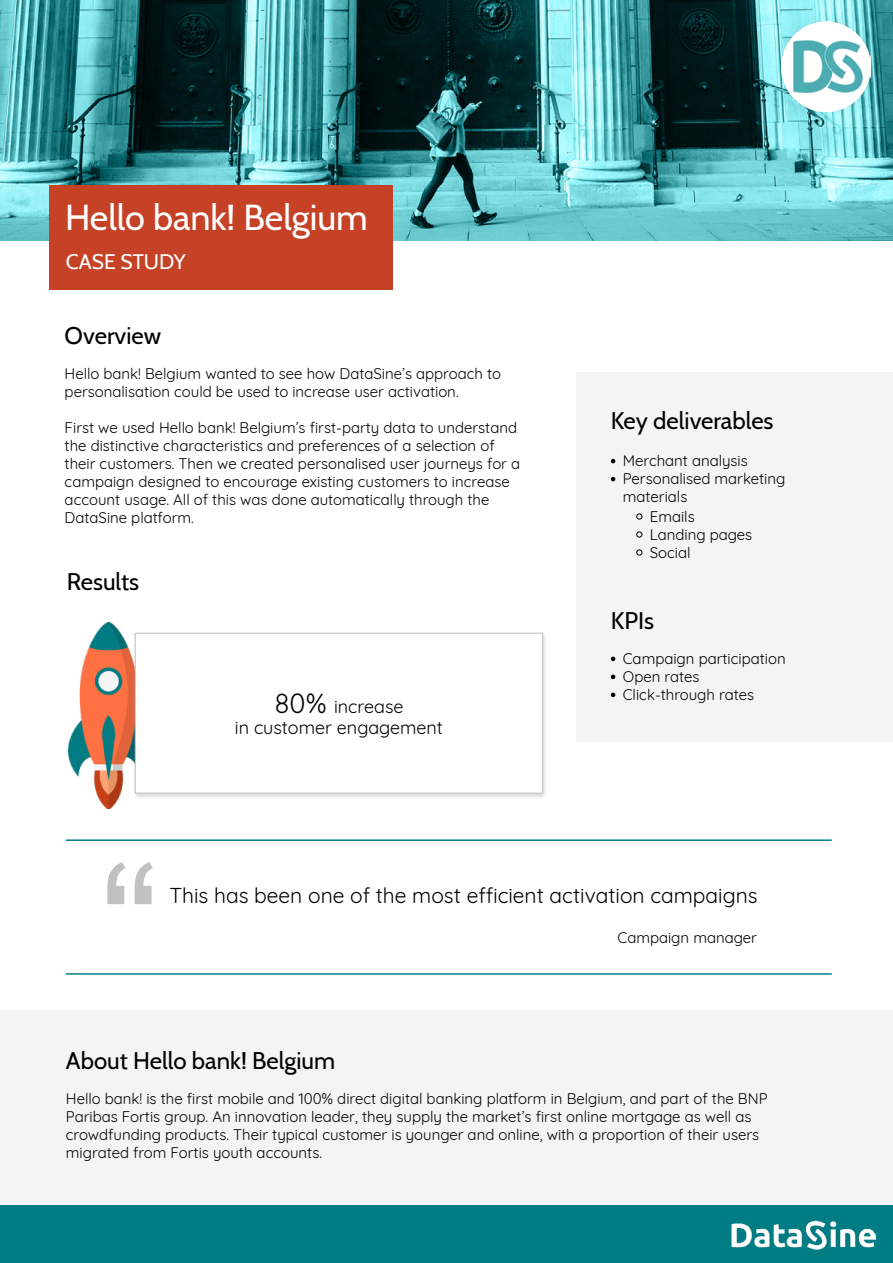
<style>
.page{position:relative;width:893px;height:1263px;background:#fff}
.page>*{position:absolute;margin:0;border:0;box-sizing:border-box;transform-origin:0 0}
.t1{font:180px "Arial";color:#c2c1c2}
.t2{font:36px "Cabin";color:#fff}
.t3{font:24px "Cabin";color:#000}
.t4{font:21px "Quicksand";color:#000}
.t5{font:21px "Cabin";color:#fff}
.t6{font:18px/21.6px "Quicksand";color:#000;text-align:center}
.t7{font:15px/18px "Quicksand";color:#000}
.s1{font-size:27px}
</style>
<div class="page">
<div style="left:0;top:1010px;width:893px;height:221px;background:#f4f4f4"></div>
<div style="left:577px;top:372px;width:316px;height:369px;background:#f4f4f4"></div>
<img style="left:0;top:0;width:893px;height:241px">
<img style="left:781px;top:22px;width:89px;height:89px">
<div style="left:49px;top:186px;width:343px;height:104px;background:#c54227"></div>
<svg style="left:611px;top:459px;width:4px;height:4px"></svg>
<svg style="left:611px;top:477px;width:4px;height:4px"></svg>
<svg style="left:636px;top:513px;width:7px;height:7px"></svg>
<svg style="left:636px;top:531px;width:7px;height:7px"></svg>
<svg style="left:636px;top:549px;width:7px;height:7px"></svg>
<svg style="left:611px;top:657px;width:4px;height:4px"></svg>
<svg style="left:611px;top:675px;width:4px;height:4px"></svg>
<svg style="left:611px;top:693px;width:4px;height:4px"></svg>
<div style="left:0;top:1205px;width:893px;height:58px;background:#007d84"></div>
<img style="left:731px;top:1220px;width:144px;height:30px">
<img style="left:68px;top:623px;width:65px;height:185px">
<div style="left:133px;top:632px;width:415px;height:168px;background:#000;opacity:.15"></div>
<div style="left:135px;top:633px;width:408px;height:160px;background:#fff;border:1px solid #c2c1c2"></div>
<hr style="left:66px;top:839px;width:766px;height:2px;background:#007d84">
<hr style="left:66px;top:973px;width:766px;height:2px;background:#007d84">
<h2 class="t2" style="left:65px;top:189px;width:304px">Hello bank! Belgium</h2>
<h3 class="t5" style="left:66px;top:245px;width:121px">CASE STUDY</h3>
<h3 class="t3" style="left:65px;top:316px;width:98px">Overview</h3>
<p class="t7" style="left:65px;top:363px;width:438px">Hello bank! Belgium wanted to see how DataSine’s approach to personalisation could be used to increase user activation.</p>
<p class="t7" style="left:65px;top:417px;width:457px">First we used Hello bank! Belgium’s first-party data to understand the distinctive characteristics and preferences of a selection of their customers. Then we created personalised user journeys for a campaign designed to encourage existing customers to increase account usage. All of this was done automatically through the DataSine platform.</p>
<h3 class="t3" style="left:67px;top:563px;width:74px">Results</h3>
<p class="t6" style="left:235px;top:693px;width:210px"><span class="s1">80%</span> increase<br>in customer engagement</p>
<h3 class="t3" style="left:611px;top:401px;width:164px">Key deliverables</h3>
<p class="t7" style="left:623px;top:450px;width:164px">Merchant analysis<br>Personalised marketing materials</p>
<p class="t7" style="left:650px;top:506px;width:104px">Emails<br>Landing pages<br>Social</p>
<h3 class="t3" style="left:611px;top:601px;width:45px">KPIs</h3>
<p class="t7" style="left:623px;top:648px;width:164px">Campaign participation<br>Open rates<br>Click-through rates</p>
<h1 class="t1" style="left:100px;top:806px;width:61px">“</h1>
<h3 class="t4" style="left:169px;top:879px;width:590px">This has been one of the most efficient activation campaigns</h3>
<p class="t7" style="left:617px;top:927px;width:141px">Campaign manager</p>
<h3 class="t3" style="left:66px;top:1041px;width:271px">About Hello bank! Belgium</h3>
<p class="t7" style="left:66px;top:1088px;width:703px">Hello bank! is the first mobile and 100% direct digital banking platform in Belgium, and part of the BNP Paribas Fortis group. An innovation leader, they supply the market’s first online mortgage as well as crowdfunding products. Their typical customer is younger and online, with a proportion of their users migrated from Fortis youth accounts.</p>
</div>
